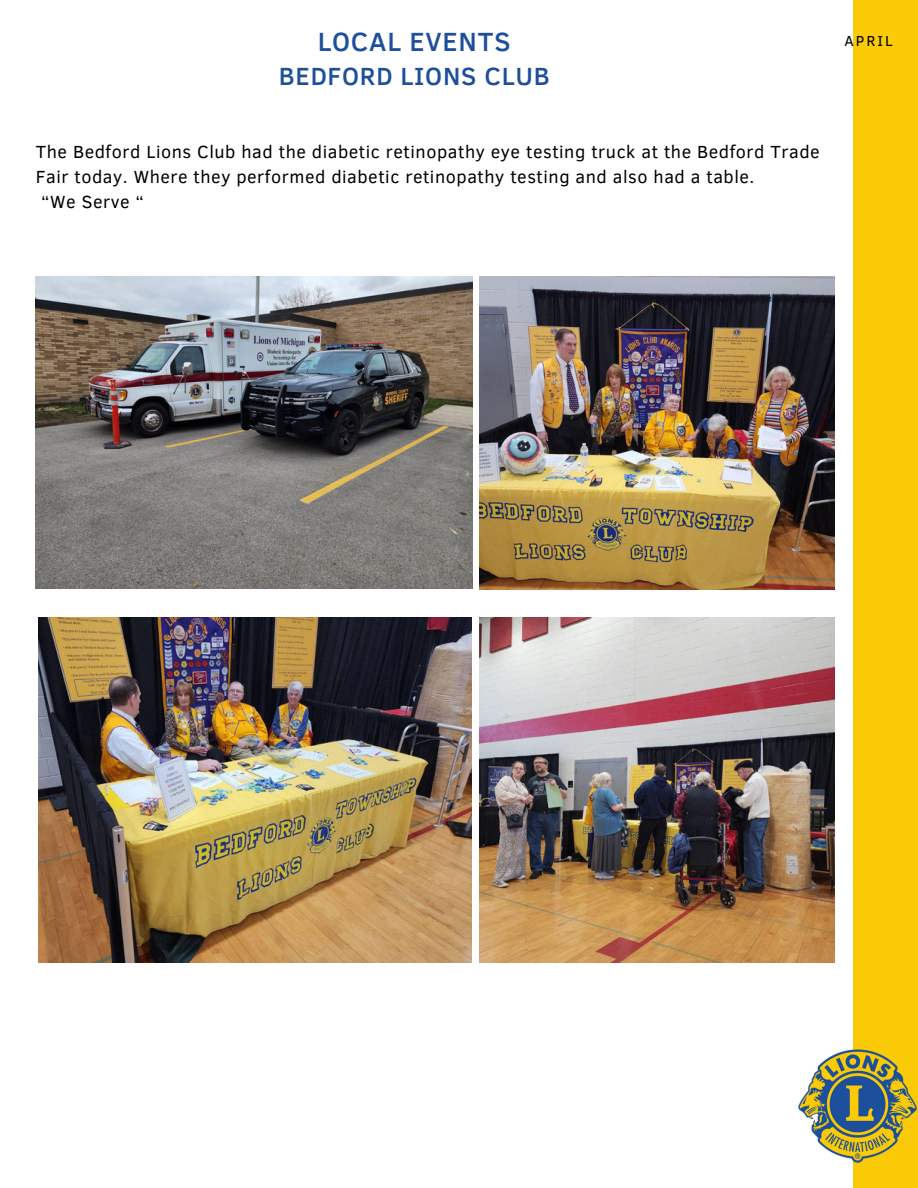
<style>
.page{position:relative;width:918px;height:1188px;background:#fff}
.page>*{position:absolute;margin:0;border:0;box-sizing:border-box;transform-origin:0 0}
.t1{font:500 27px "Clear Sans";letter-spacing:.03em;color:#1d4f9b}
.t2{font:500 25.5px "Clear Sans";letter-spacing:.03em;color:#1d4f9b}
.t3{font:18px "Clear Sans";letter-spacing:.03em;color:#000}
.t4{font:14.85px "Clear Sans";letter-spacing:.14em;color:#000001}
</style>
<div class="page">
<div style="left:853px;top:0;width:65px;height:1188px;background:#faca07"></div>
<img style="left:798px;top:1050px;width:119px;height:112px">
<img style="left:36px;top:277px;width:436px;height:312px">
<img style="left:479px;top:277px;width:356px;height:312px">
<img style="left:479px;top:618px;width:356px;height:344px">
<img style="left:39px;top:618px;width:433px;height:344px">
<h1 class="t1" style="left:318px;top:22px;width:194px">LOCAL EVENTS</h1>
<p class="t4" style="left:844px;top:30px;width:50px">APRIL</p>
<h2 class="t2" style="left:279px;top:57px;width:273px">BEDFORD LIONS CLUB</h2>
<p class="t3" style="left:36px;top:139px;width:785px">The Bedford Lions Club had the diabetic retinopathy eye testing truck at the Bedford Trade</p>
<p class="t3" style="left:36px;top:164px;width:720px">Fair today. Where they performed diabetic retinopathy testing and also had a table.</p>
<p class="t3" style="left:41px;top:188px;width:104px">“We Serve “</p>
</div>
